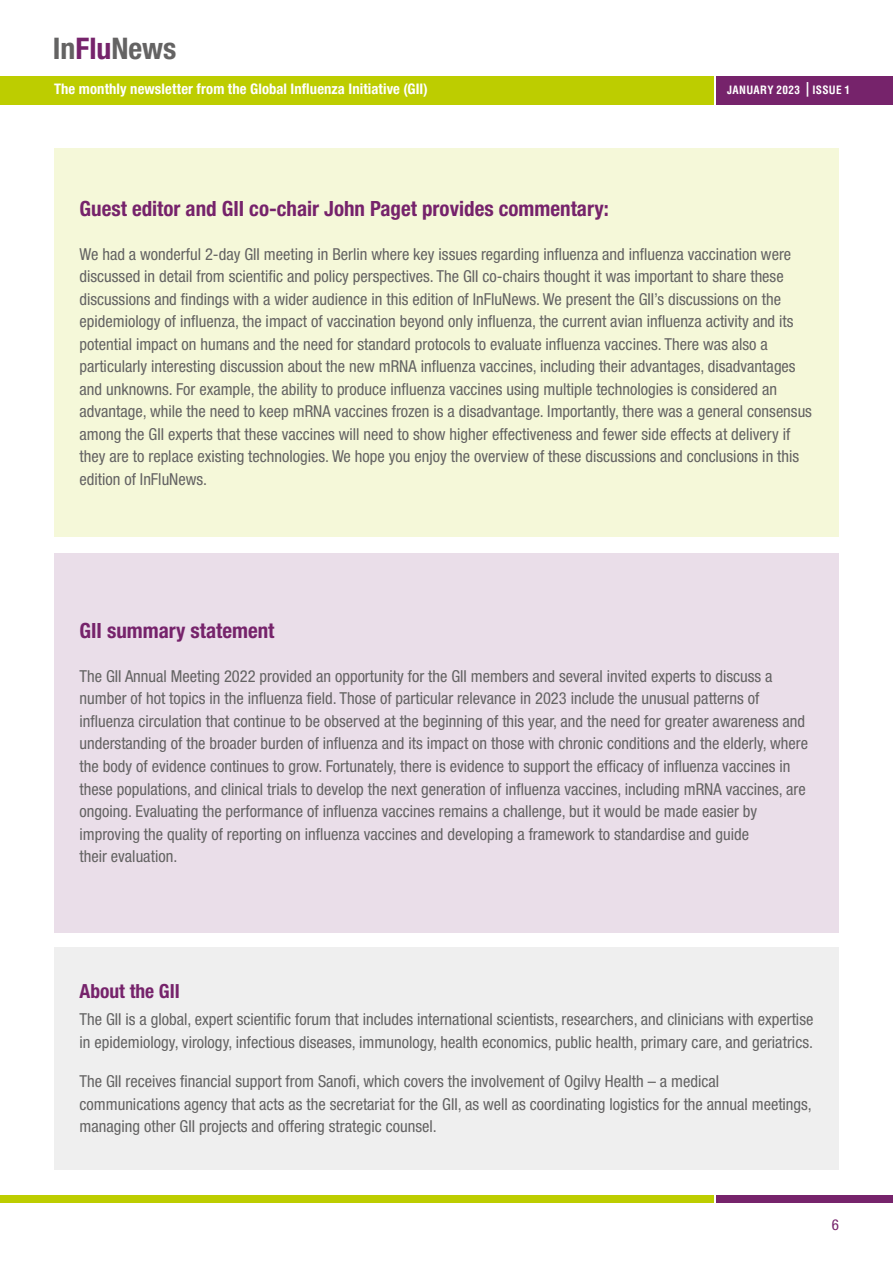
<style>
.page{position:relative;width:893px;height:1263px;background:#fff}
.page>*{position:absolute;margin:0;border:0;box-sizing:border-box;transform-origin:0 0}
.t1{font:700 condensed 29.85px "Helvetica Neue LT Std";color:#646363}
.t2{font:700 condensed 21px "Helvetica Neue LT Std";color:#76236b}
.t3{font:700 condensed 19.5px "Helvetica Neue LT Std";color:#76236b}
.t4{font:condensed 16.5px/22.5px "Helvetica Neue LT Std";color:#646363}
.t5{font:condensed 15px "Helvetica Neue LT Std";color:#76236b}
.t6{font:700 condensed 14.7px "Helvetica Neue LT Std";letter-spacing:.01em;color:#fff}
.t7{font:700 condensed 11.25px "Helvetica LT Std";letter-spacing:.035em;color:#fff}
.s1{color:#76236b}
.s2{font-size:14.7px}
</style>
<div class="page">
<div style="left:0;top:76px;width:713px;height:28px;background:#bdcd00"></div>
<div style="left:716px;top:76px;width:177px;height:28px;background:#76236b"></div>
<div style="left:0;top:1195px;width:713px;height:7px;background:#bdcd00"></div>
<div style="left:716px;top:1195px;width:177px;height:7px;background:#76236b"></div>
<div style="left:54px;top:553px;width:785px;height:379px;background:#eadee9"></div>
<div style="left:54px;top:947px;width:785px;height:222px;background:#efefef"></div>
<div style="left:54px;top:149px;width:785px;height:388px;background:#f5f8d9"></div>
<h1 class="t1" style="left:53px;top:30px;width:125px">In<span class="s1">Flu</span>News</h1>
<p class="t6" style="left:54px;top:80px;width:375px">The monthly newsletter from the Global Influenza Initiative (GII)</p>
<p class="t7" style="left:727px;top:83px;width:124px">JANUARY 2023 <span class="s2">|</span> ISSUE 1</p>
<p class="t2" style="left:80px;top:196px;width:531px">Guest editor and GII co-chair John Paget provides commentary:</p>
<p class="t4" style="left:80px;top:243px;width:734px">We had a wonderful 2-day GII meeting in Berlin where key issues regarding influenza and influenza vaccination were discussed in detail from scientific and policy perspectives. The GII co-chairs thought it was important to share these discussions and findings with a wider audience in this edition of InFluNews. We present the GII’s discussions on the epidemiology of influenza, the impact of vaccination beyond only influenza, the current avian influenza activity and its potential impact on humans and the need for standard protocols to evaluate influenza vaccines. There was also a particularly interesting discussion about the new mRNA influenza vaccines, including their advantages, disadvantages and unknowns. For example, the ability to produce influenza vaccines using multiple technologies is considered an advantage, while the need to keep mRNA vaccines frozen is a disadvantage. Importantly, there was a general consensus among the GII experts that these vaccines will need to show higher effectiveness and fewer side effects at delivery if they are to replace existing technologies. We hope you enjoy the overview of these discussions and conclusions in this edition of InFluNews.</p>
<p class="t2" style="left:80px;top:618px;width:196px">GII summary statement</p>
<p class="t4" style="left:80px;top:665px;width:730px">The GII Annual Meeting 2022 provided an opportunity for the GII members and several invited experts to discuss a number of hot topics in the influenza field. Those of particular relevance in 2023 include the unusual patterns of influenza circulation that continue to be observed at the beginning of this year, and the need for greater awareness and understanding of the broader burden of influenza and its impact on those with chronic conditions and the elderly, where the body of evidence continues to grow. Fortunately, there is evidence to support the efficacy of influenza vaccines in these populations, and clinical trials to develop the next generation of influenza vaccines, including mRNA vaccines, are ongoing. Evaluating the performance of influenza vaccines remains a challenge, but it would be made easier by improving the quality of reporting on influenza vaccines and developing a framework to standardise and guide<br>their evaluation.</p>
<p class="t3" style="left:80px;top:980px;width:102px">About the GII</p>
<p class="t4" style="left:80px;top:1008px;width:735px">The GII is a global, expert scientific forum that includes international scientists, researchers, and clinicians with expertise in epidemiology, virology, infectious diseases, immunology, health economics, public health, primary care, and geriatrics.</p>
<p class="t4" style="left:80px;top:1070px;width:734px">The GII receives financial support from Sanofi, which covers the involvement of Ogilvy Health – a medical communications agency that acts as the secretariat for the GII, as well as coordinating logistics for the annual meetings, managing other GII projects and offering strategic counsel.</p>
<p class="t5" style="left:832px;top:1216px;width:9px">6</p>
</div>
